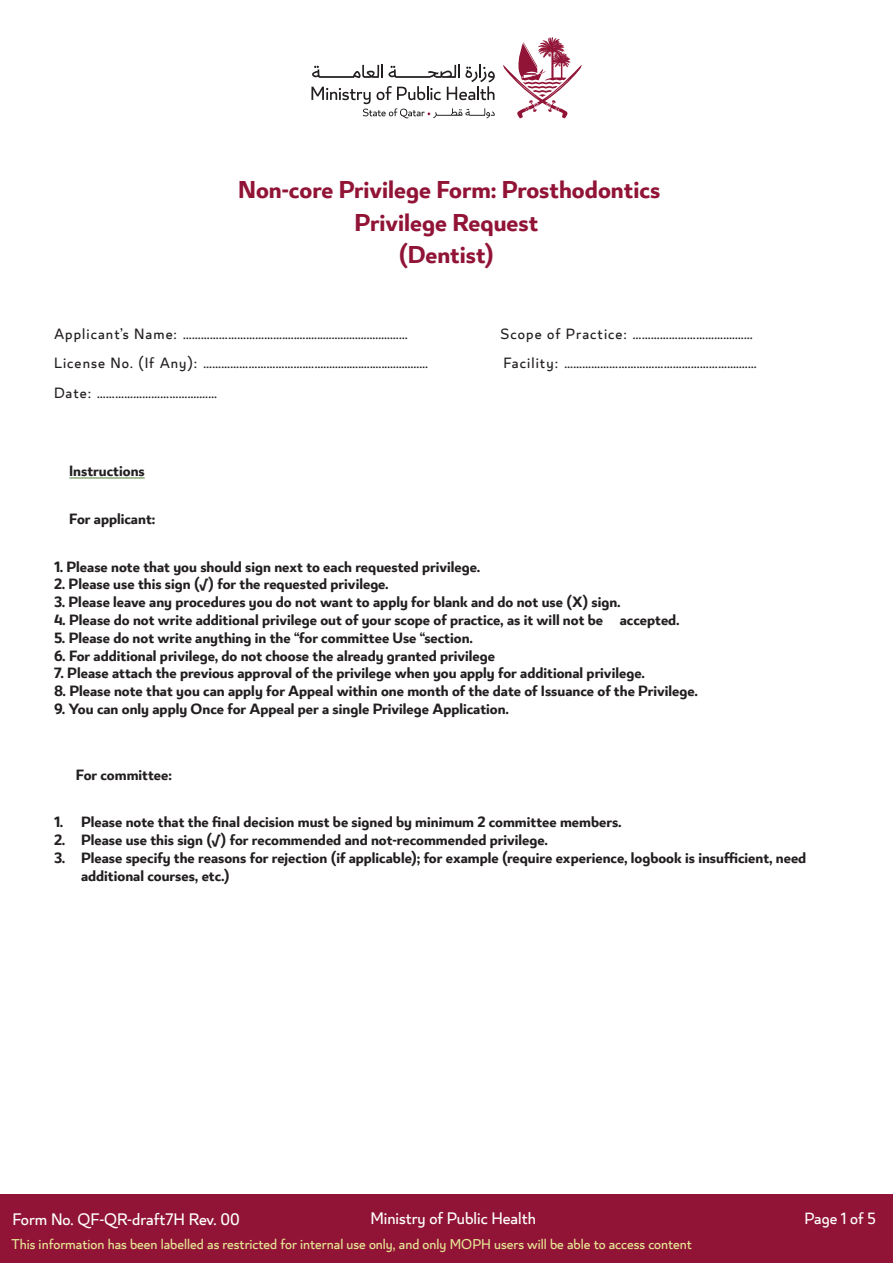
<style>
.page{position:relative;width:893px;height:1263px;background:#fff}
.page>*{position:absolute;margin:0;border:0;box-sizing:border-box;transform-origin:0 0}
.t1{font:700 27px "Lusail";color:#911436}
.t2{font:18.45px "Lusail";color:#fff}
.t3{font:18px "Lusail";color:#fff}
.List_Paragraph{font:700 16.5px/17.9px "Lusail";color:#231f20}
.t4{font:16.5px "Lusail";letter-spacing:.065em;color:#231f20}
.t5{font:15.75px "Lusail";color:#e7e695}
</style>
<div class="page">
<svg style="left:503px;top:37px;width:78px;height:81px"></svg>
<svg style="left:311px;top:65px;width:184px;height:53px"></svg>
<div style="left:0;top:1195px;width:893px;height:68px;background:#911436"></div>
<hr style="left:69px;top:477px;width:76px;height:1px;background:#538135">
<p class="t1" style="left:238px;top:173px;width:423px">Non-core Privilege Form: Prosthodontics</p>
<p class="t1" style="left:355px;top:205px;width:185px">Privilege Request</p>
<p class="t1" style="left:399px;top:237px;width:97px">(Dentist)</p>
<p class="t4" style="left:54px;top:324px;width:356px">Applicant’s Name: …………………………….….….….….….….….….….……</p>
<p class="t4" style="left:501px;top:324px;width:254px">Scope of Practice: …………………………….……</p>
<p class="t4" style="left:54px;top:353px;width:376px">License No. (If Any): …………………………….…….….….….….….….….….…</p>
<p class="t4" style="left:503px;top:353px;width:255px">Facility: ………………………………………………….……</p>
<p class="t4" style="left:54px;top:383px;width:165px">Date: …………………………….……</p>
<p class="List_Paragraph" style="left:69px;top:463px;width:77px">Instructions</p>
<p class="List_Paragraph" style="left:69px;top:511px;width:88px">For applicant:</p>
<p class="List_Paragraph" style="left:54px;top:559px;width:428px">1. Please note that you should sign next to each requested privilege.</p>
<p class="List_Paragraph" style="left:54px;top:576px;width:336px">2. Please use this sign (√) for the requested privilege.</p>
<p class="List_Paragraph" style="left:54px;top:594px;width:568px">3. Please leave any procedures you do not want to apply for blank and do not use (X) sign.</p>
<p class="List_Paragraph" style="left:54px;top:612px;width:627px">4. Please do not write additional privilege out of your scope of practice, as it will not be accepted.</p>
<p class="List_Paragraph" style="left:54px;top:630px;width:420px">5. Please do not write anything in the “for committee Use “section.</p>
<p class="List_Paragraph" style="left:54px;top:648px;width:443px">6. For additional privilege, do not choose the already granted privilege</p>
<p class="List_Paragraph" style="left:54px;top:665px;width:592px">7. Please attach the previous approval of the privilege when you apply for additional privilege.</p>
<p class="List_Paragraph" style="left:54px;top:683px;width:645px">8. Please note that you can apply for Appeal within one month of the date of Issuance of the Privilege.</p>
<p class="List_Paragraph" style="left:54px;top:701px;width:456px">9. You can only apply Once for Appeal per a single Privilege Application.</p>
<p class="List_Paragraph" style="left:76px;top:767px;width:98px">For committee:</p>
<p class="List_Paragraph" style="left:54px;top:815px;width:569px">1. Please note that the final decision must be signed by minimum 2 committee members.</p>
<p class="List_Paragraph" style="left:54px;top:832px;width:495px">2. Please use this sign (√) for recommended and not-recommended privilege.</p>
<p class="List_Paragraph" style="left:81px;top:850px;width:727px;text-indent:-27px">3. Please specify the reasons for rejection (if applicable); for example (require experience, logbook is insufficient, need additional courses, etc.)</p>
<p class="t2" style="left:12px;top:1208px;width:229px">Form No. QF-QR-draft7H Rev. 00</p>
<p class="t2" style="left:370px;top:1207px;width:167px">Ministry of Public Health</p>
<p class="t3" style="left:805px;top:1207px;width:73px">Page 1 of 5</p>
<p class="t5" style="left:11px;top:1235px;width:682px">This information has been labelled as restricted for internal use only, and only MOPH users will be able to access content</p>
</div>
